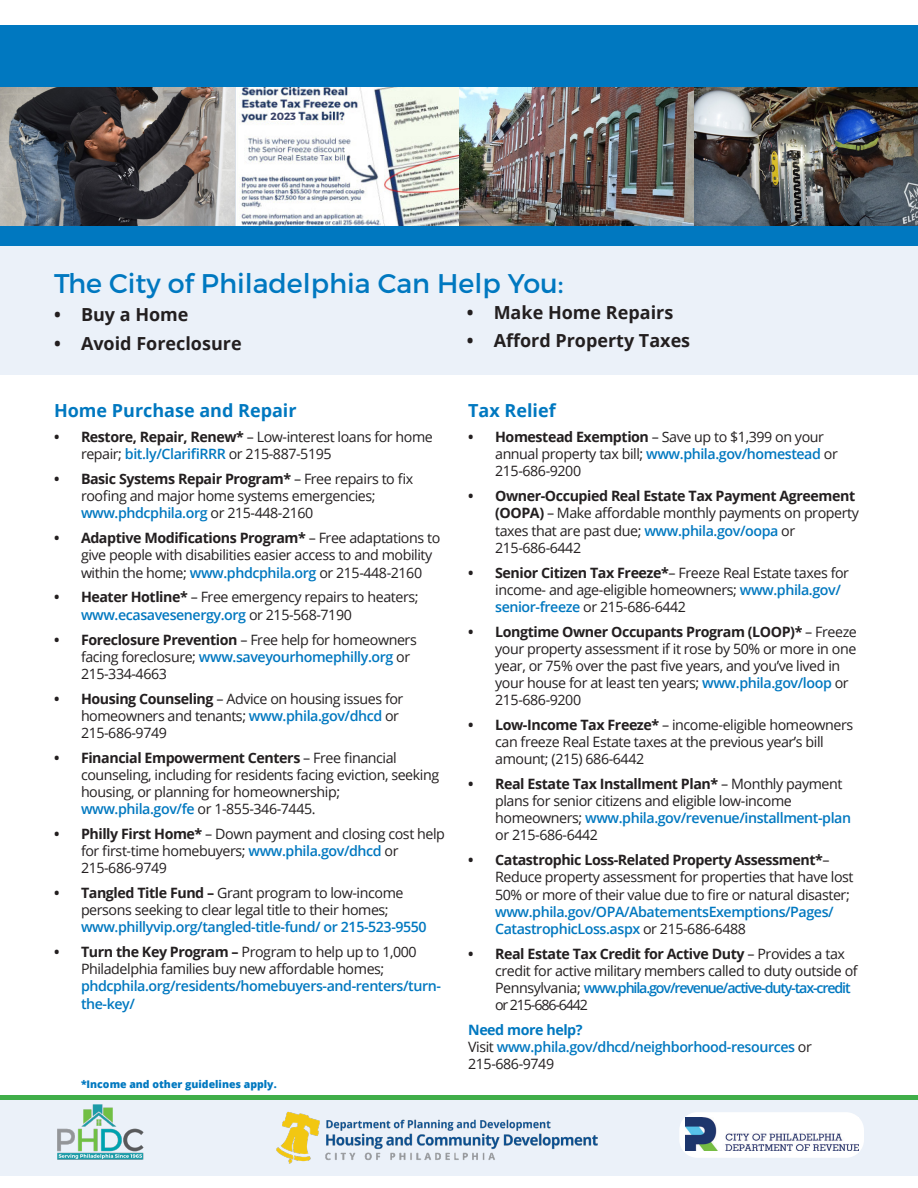
<style>
.page{position:relative;width:918px;height:1188px;background:#fff}
.page>*{position:absolute;margin:0;border:0;box-sizing:border-box;transform-origin:0 0}
.t1{font:27px "Montserrat";color:#0078c0}
.t2{font:700 18px "Open Sans";color:#231f20}
.t3{font:700 18px "Open Sans";color:#0078c0}
.t4{font:14.25px/17.1px "Open Sans";letter-spacing:-.03em;color:#231f20}
.t5{font:600 14.25px "Open Sans";letter-spacing:-.03em;color:#0078c0}
.t6{font:700 14.25px "Open Sans";letter-spacing:-.03em;color:#0078c0}
.t7{font:800 10.5px "Open Sans";color:#0078c0}
.t8{font:700 10.5px "Montserrat";color:#3c4469}
.s1{font-weight:700}
.s2{font-weight:600;color:#0078c0}
.s3{font-weight:400;color:#231f20}
</style>
<div class="page">
<img style="left:0;top:86px;width:455px;height:140px">
<img style="left:693px;top:86px;width:225px;height:140px">
<img style="left:455px;top:86px;width:238px;height:140px">
<div style="left:269px;top:111px;width:28px;height:10px;background:#fff"></div>
<div style="left:0;top:1099px;width:918px;height:77px;background:#ebf1f9"></div>
<div style="left:0;top:231px;width:918px;height:144px;background:#ebf1f9"></div>
<div style="left:0;top:1095px;width:918px;height:5px;background:#40ae49"></div>
<div style="left:0;top:25px;width:918px;height:61px;background:#0078c0"></div>
<div style="left:0;top:226px;width:918px;height:20px;background:#0078c0"></div>
<div style="left:679px;top:1112px;width:185px;height:46px;background:#fff;border-radius:18px"></div>
<img style="left:686px;top:1117px;width:172px;height:34px">
<img style="left:276px;top:1111px;width:322px;height:53px">
<img style="left:57px;top:1104px;width:87px;height:56px">
<p class="t8" style="left:271px;top:110px;width:27px">2023</p>
<p class="t1" style="left:54px;top:267px;width:511px">The City of Philadelphia Can Help You:</p>
<p class="t2" style="left:54px;top:302px;width:136px">• Buy a Home</p>
<p class="t2" style="left:54px;top:331px;width:189px">• Avoid Foreclosure</p>
<p class="t2" style="left:467px;top:300px;width:208px">• Make Home Repairs</p>
<p class="t2" style="left:467px;top:328px;width:225px">• Afford Property Taxes</p>
<p class="t3" style="left:54px;top:398px;width:244px">Home Purchase and Repair</p>
<p class="t4" style="left:81px;top:428px;width:353px;text-indent:-27px"><span class="s1">• Restore, Repair, Renew*</span> – Low-interest loans for home repair; <span class="s2">bit.ly/ClarifiRRR</span> or 215-887-5195</p>
<p class="t4" style="left:81px;top:470px;width:334px;text-indent:-27px"><span class="s1">• Basic Systems Repair Program*</span> – Free repairs to fix roofing and major home systems emergencies; <span class="s2">www.phdcphila.org</span> or 215-448-2160</p>
<p class="t4" style="left:81px;top:529px;width:361px;text-indent:-27px"><span class="s1">• Adaptive Modifications Program*</span> – Free adaptations to give people with disabilities easier access to and mobility within the home; <span class="s2">www.phdcphila.org</span> or 215-448-2160</p>
<p class="t4" style="left:81px;top:588px;width:339px;text-indent:-27px"><span class="s1">• Heater Hotline*</span> – Free emergency repairs to heaters; <span class="s2">www.ecasavesenergy.org</span> or 215-568-7190</p>
<p class="t4" style="left:81px;top:630px;width:337px;text-indent:-27px"><span class="s1">• Foreclosure Prevention</span> – Free help for homeowners facing foreclosure; <span class="s2">www.saveyourhomephilly.org</span> or<br>215-334-4663</p>
<p class="t4" style="left:81px;top:690px;width:324px;text-indent:-27px"><span class="s1">• Housing Counseling</span> – Advice on housing issues for homeowners and tenants; <span class="s2">www.phila.gov/dhcd</span> or<br>215-686-9749</p>
<p class="t4" style="left:81px;top:749px;width:360px;text-indent:-27px"><span class="s1">• Financial Empowerment Centers</span> – Free financial counseling, including for residents facing eviction, seeking housing, or planning for homeownership; <span class="s2">www.phila.gov/fe</span> or 1-855-346-7445.</p>
<p class="t4" style="left:81px;top:825px;width:366px;text-indent:-27px"><span class="s1">• Philly First Home*</span> – Down payment and closing cost help for first-time homebuyers; <span class="s2">www.phila.gov/dhcd</span> or<br>215-686-9749</p>
<p class="t4" style="left:81px;top:884px;width:347px;text-indent:-27px"><span class="s1">• Tangled Title Fund –</span> Grant program to low-income persons seeking to clear legal title to their homes; <span class="s2">www.phillyvip.org/tangled-title-fund/ or 215-523-9550</span></p>
<p class="t4" style="left:81px;top:943px;width:362px;text-indent:-27px"><span class="s1">• Turn the Key Program –</span> Program to help up to 1,000<br>Philadelphia families buy new affordable homes; <span class="s2">phdcphila.org/residents/homebuyers-and-renters/turn&shy;the-key/</span></p>
<p class="t7" style="left:81px;top:1076px;width:197px">*Income and other guidelines apply.</p>
<p class="t3" style="left:468px;top:398px;width:89px">Tax Relief</p>
<p class="t4" style="left:495px;top:428px;width:344px;text-indent:-27px"><span class="s1">• Homestead Exemption</span> – Save up to $1,399 on your annual property tax bill; <span class="s2">www.phila.gov/homestead</span> or<br>215-686-9200</p>
<p class="t4" style="left:495px;top:487px;width:365px;text-indent:-27px"><span class="s1">• Owner-Occupied Real Estate Tax Payment Agreement (OOPA)</span> – Make affordable monthly payments on property taxes that are past due; <span class="s2">www.phila.gov/oopa</span> or 215-686-6442</p>
<p class="t4" style="left:495px;top:563px;width:355px;text-indent:-27px"><span class="s1">• Senior Citizen Tax Freeze*</span>– Freeze Real Estate taxes for income- and age-eligible homeowners; <span class="s2">www.phila.gov/ senior-freeze</span> or 215-686-6442</p>
<p class="t4" style="left:495px;top:623px;width:363px;text-indent:-27px"><span class="s1">• Longtime Owner Occupants Program (LOOP)*</span> – Freeze your property assessment if it rose by 50% or more in one year, or 75% over the past five years, and you’ve lived in your house for at least ten years; <span class="s2">www.phila.gov/loop</span> or 215-686-9200</p>
<p class="t4" style="left:495px;top:716px;width:360px;text-indent:-27px"><span class="s1">• Low-Income Tax Freeze*</span> – income-eligible homeowners can freeze Real Estate taxes at the previous year’s bill amount; (215) 686-6442</p>
<p class="t4" style="left:495px;top:775px;width:357px;text-indent:-27px"><span class="s1">• Real Estate Tax Installment Plan*</span> – Monthly payment plans for senior citizens and eligible low-income homeowners; <span class="s2">www.phila.gov/revenue/installment-plan </span>or 215-686-6442</p>
<p class="t4" style="left:495px;top:851px;width:360px;text-indent:-27px"><span class="s1">• Catastrophic Loss-Related Property Assessment*</span>– Reduce property assessment for properties that have lost 50% or more of their value due to fire or natural disaster; <span class="s2">www.phila.gov/OPA/AbatementsExemptions/Pages/ CatastrophicLoss.aspx</span> or 215-686-6488</p>
<p class="t4" style="left:495px;top:945px;width:364px;text-indent:-27px"><span class="s1">• Real Estate Tax Credit for Active Duty</span> – Provides a tax credit for active military members called to duty outside of Pennsylvania; <span class="s2">www.phila.gov/revenue/active-duty-tax-credit </span>or 215-686-6442</p>
<p class="t6" style="left:468px;top:1020px;width:116px">Need more help?</p>
<p class="t5" style="left:468px;top:1037px;width:345px"><span class="s3">Visit</span> www.phila.gov/dhcd/neighborhood-resources <span class="s3">or</span></p>
<p class="t4" style="left:468px;top:1055px;width:87px">215-686-9749</p>
</div>
